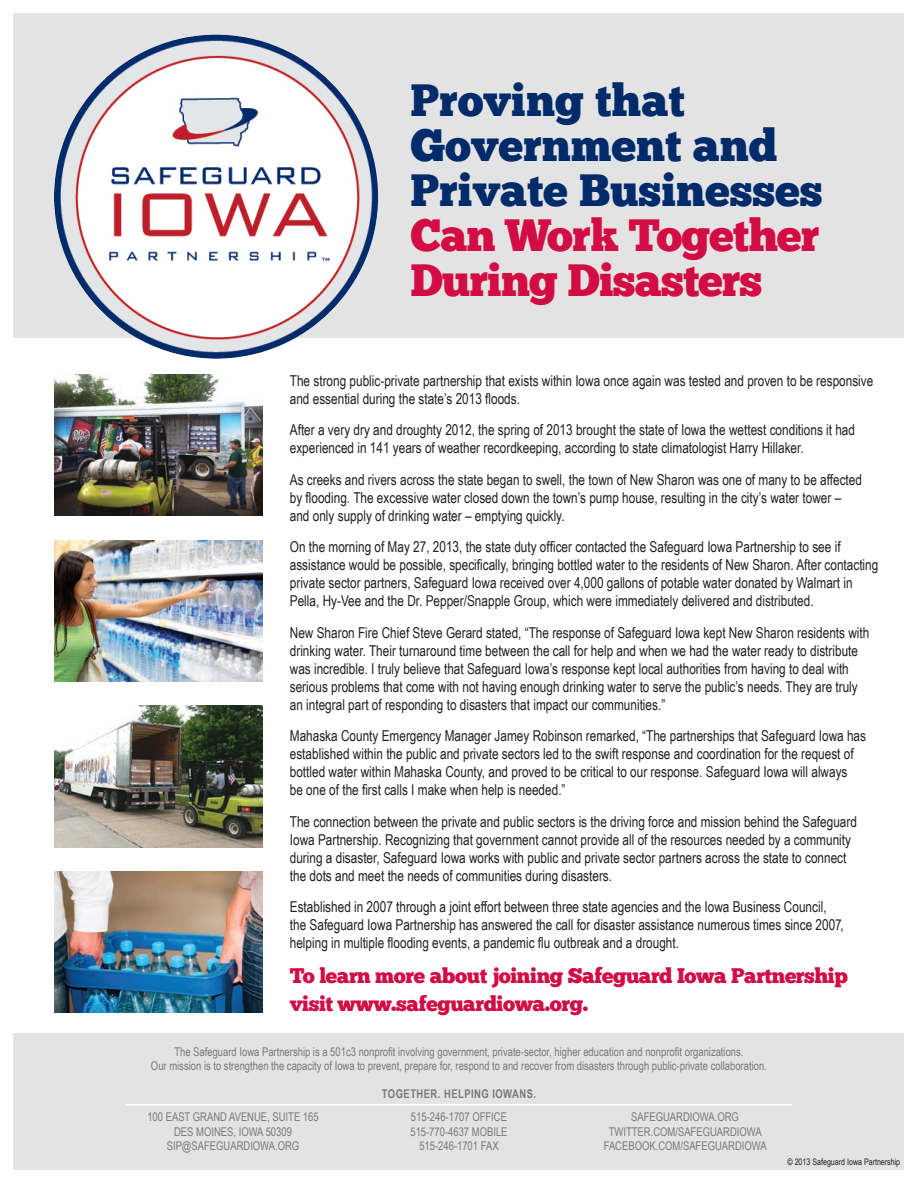
<style>
.page{position:relative;width:918px;height:1188px;background:#fff}
.page>*{position:absolute;margin:0;border:0;box-sizing:border-box;transform-origin:0 0}
.t1{font:45px/45px "Chunk Five Ex";color:#002b6a}
.t2{font:45px/45px "Chunk Five Ex";letter-spacing:-.02em;color:#d20d44}
.t3{font:21px/27.6px "Chunk Five Ex";letter-spacing:-.02em;color:#d20d44}
.t4{font:15px/18px "Arial Narrow";color:#231f20;scale:.96 1}
.t5{font:12px/14.4px "Arial Narrow";color:#76787b;text-align:center;scale:.96 1}
.t6{font:700 12px "Arial Narrow";letter-spacing:.04em;color:#76787b;scale:.96 1}
.t7{font:9px "Arial Narrow";color:#231f20;scale:.96 1}
</style>
<div class="page">
<div style="left:14px;top:14px;width:890px;height:324px;background:#e3e3e4"></div>
<div style="left:14px;top:1034px;width:890px;height:136px;background:#e3e3e4"></div>
<img style="left:54px;top:35px;width:324px;height:324px;border-radius:162px">
<img style="left:54px;top:375px;width:209px;height:141px">
<img style="left:54px;top:871px;width:209px;height:141px">
<img style="left:54px;top:540px;width:209px;height:142px">
<img style="left:54px;top:706px;width:209px;height:141px">
<hr style="left:126px;top:1104px;width:666px;height:1px;background:#fff">
<h1 class="t1" style="left:410px;top:77px;width:414px">Proving that<br>Government and<br>Private Businesses</h1>
<h1 class="t2" style="left:410px;top:212px;width:410px">Can Work Together<br>During Disasters</h1>
<p class="t4" style="left:290px;top:371px;width:609px">The strong public-private partnership that exists within Iowa once again was tested and proven to be responsive and essential during the state’s 2013 floods.</p>
<p class="t4" style="left:290px;top:420px;width:590px">After a very dry and droughty 2012, the spring of 2013 brought the state of Iowa the wettest conditions it had experienced in 141 years of weather recordkeeping, according to state climatologist Harry Hillaker.</p>
<p class="t4" style="left:290px;top:470px;width:598px">As creeks and rivers across the state began to swell, the town of New Sharon was one of many to be affected by flooding. The excessive water closed down the town’s pump house, resulting in the city’s water tower – and only supply of drinking water – emptying quickly.</p>
<p class="t4" style="left:290px;top:537px;width:615px">On the morning of May 27, 2013, the state duty officer contacted the Safeguard Iowa Partnership to see if assistance would be possible, specifically, bringing bottled water to the residents of New Sharon. After contacting private sector partners, Safeguard Iowa received over 4,000 gallons of potable water donated by Walmart in Pella, Hy-Vee and the Dr. Pepper/Snapple Group, which were immediately delivered and distributed.</p>
<p class="t4" style="left:290px;top:623px;width:605px">New Sharon Fire Chief Steve Gerard stated, “The response of Safeguard Iowa kept New Sharon residents with drinking water. Their turnaround time between the call for help and when we had the water ready to distribute was incredible. I truly believe that Safeguard Iowa’s response kept local authorities from having to deal with serious problems that come with not having enough drinking water to serve the public’s needs. They are truly an integral part of responding to disasters that impact our communities.”</p>
<p class="t4" style="left:290px;top:726px;width:602px">Mahaska County Emergency Manager Jamey Robinson remarked, “The partnerships that Safeguard Iowa has established within the public and private sectors led to the swift response and coordination for the request of bottled water within Mahaska County, and proved to be critical to our response. Safeguard Iowa will always<br>be one of the first calls I make when help is needed.”</p>
<p class="t4" style="left:290px;top:812px;width:592px">The connection between the private and public sectors is the driving force and mission behind the Safeguard Iowa Partnership. Recognizing that government cannot provide all of the resources needed by a community during a disaster, Safeguard Iowa works with public and private sector partners across the state to connect the dots and meet the needs of communities during disasters.</p>
<p class="t4" style="left:290px;top:897px;width:578px">Established in 2007 through a joint effort between three state agencies and the Iowa Business Council, the Safeguard Iowa Partnership has answered the call for disaster assistance numerous times since 2007, helping in multiple flooding events, a pandemic flu outbreak and a drought.</p>
<h2 class="t3" style="left:290px;top:962px;width:560px">To learn more about joining Safeguard Iowa Partnership visit www.safeguardiowa.org.</h2>
<p class="t5" style="left:151px;top:1044px;width:643px">The Safeguard Iowa Partnership is a 501c3 nonprofit involving government, private-sector, higher education and nonprofit organizations.<br>Our mission is to strengthen the capacity of Iowa to prevent, prepare for, respond to and recover from disasters through public-private collaboration.</p>
<p class="t6" style="left:382px;top:1085px;width:162px">TOGETHER. HELPING IOWANS.</p>
<p class="t5" style="left:147px;top:1109px;width:180px">100 EAST GRAND AVENUE, SUITE 165<br>DES MOINES, IOWA 50309<br>SIP@SAFEGUARDIOWA.ORG</p>
<p class="t5" style="left:410px;top:1109px;width:103px">515-246-1707 OFFICE<br>515-770-4637 MOBILE<br>515-246-1701 FAX</p>
<p class="t5" style="left:604px;top:1109px;width:171px">SAFEGUARDIOWA.ORG<br>TWITTER.COM/SAFEGUARDIOWA<br>FACEBOOK.COM/SAFEGUARDIOWA</p>
<p class="t7" style="left:788px;top:1155px;width:119px">© 2013 Safeguard Iowa Partnership</p>
</div>
